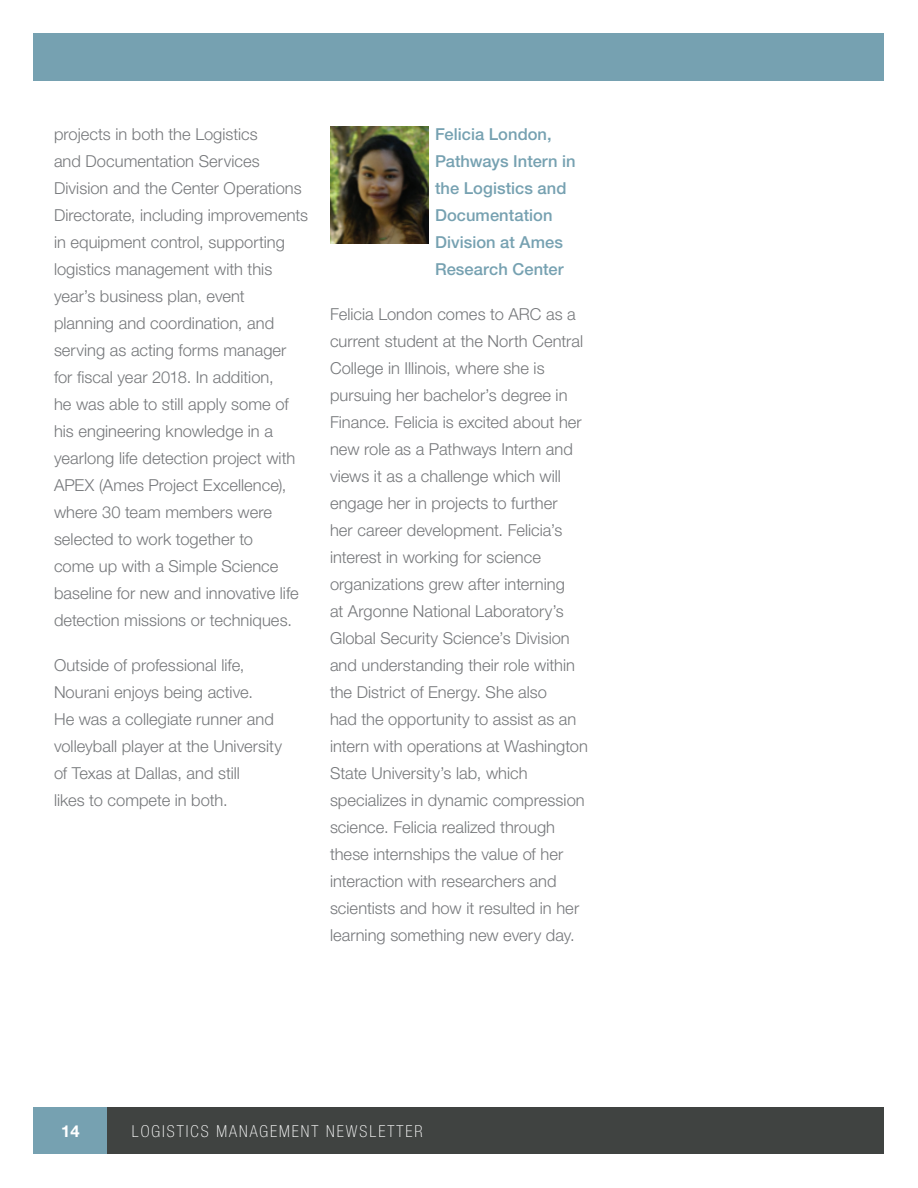
<style>
.page{position:relative;width:918px;height:1188px;background:#fff}
.page>*{position:absolute;margin:0;border:0;box-sizing:border-box;transform-origin:0 0}
.BODY_TEXT{font:300 16.5px/27px "Helvetica Neue LT Std";color:#76787b}
.BODY_TEXT-2{font:500 16.5px/27px "Helvetica Neue LT Std";letter-spacing:.005em;color:#76a1b1}
.t1{font:100 condensed 16.5px "Helvetica Neue LT Std";letter-spacing:.12em;color:#fff}
.t2{font:700 16.5px "Helvetica Neue LT Std";color:#fff}
</style>
<div class="page">
<div style="left:34px;top:34px;width:850px;height:47px;background:#76a1b1"></div>
<div style="left:34px;top:1108px;width:850px;height:46px;background:#404341"></div>
<div style="left:34px;top:1108px;width:73px;height:46px;background:#76a1b1"></div>
<img style="left:330px;top:127px;width:98px;height:117px">
<p class="BODY_TEXT" style="left:54px;top:120px;width:256px">projects in both the Logistics<br>and Documentation Services<br>Division and the Center Operations<br>Directorate, including improvements in equipment control, supporting logistics management with this year’s business plan, event planning and coordination, and serving as acting forms manager for fiscal year 2018. In addition,<br>he was able to still apply some of his engineering knowledge in a yearlong life detection project with<br>APEX (Ames Project Excellence), where 30 team members were selected to work together to<br>come up with a Simple Science baseline for new and innovative life detection missions or techniques.</p>
<p class="BODY_TEXT" style="left:54px;top:651px;width:230px">Outside of professional life,<br>Nourani enjoys being active.<br>He was a collegiate runner and volleyball player at the University of Texas at Dallas, and still<br>likes to compete in both.</p>
<p class="BODY_TEXT-2" style="left:435px;top:120px;width:142px">Felicia London,<br>Pathways Intern in the Logistics and<br>Documentation<br>Division at Ames<br>Research Center</p>
<p class="BODY_TEXT" style="left:330px;top:300px;width:260px">Felicia London comes to ARC as a current student at the North Central College in Illinois, where she is pursuing her bachelor’s degree in Finance. Felicia is excited about her new role as a Pathways Intern and views it as a challenge which will engage her in projects to further<br>her career development. Felicia’s interest in working for science organizations grew after interning<br>at Argonne National Laboratory’s Global Security Science’s Division and understanding their role within the District of Energy. She also<br>had the opportunity to assist as an intern with operations at Washington State University’s lab, which specializes in dynamic compression science. Felicia realized through these internships the value of her interaction with researchers and scientists and how it resulted in her learning something new every day.</p>
<p class="t2" style="left:61px;top:1121px;width:20px">14</p>
<p class="t1" style="left:132px;top:1122px;width:292px">LOGISTICS MANAGEMENT NEWSL ETTER</p>
</div>
